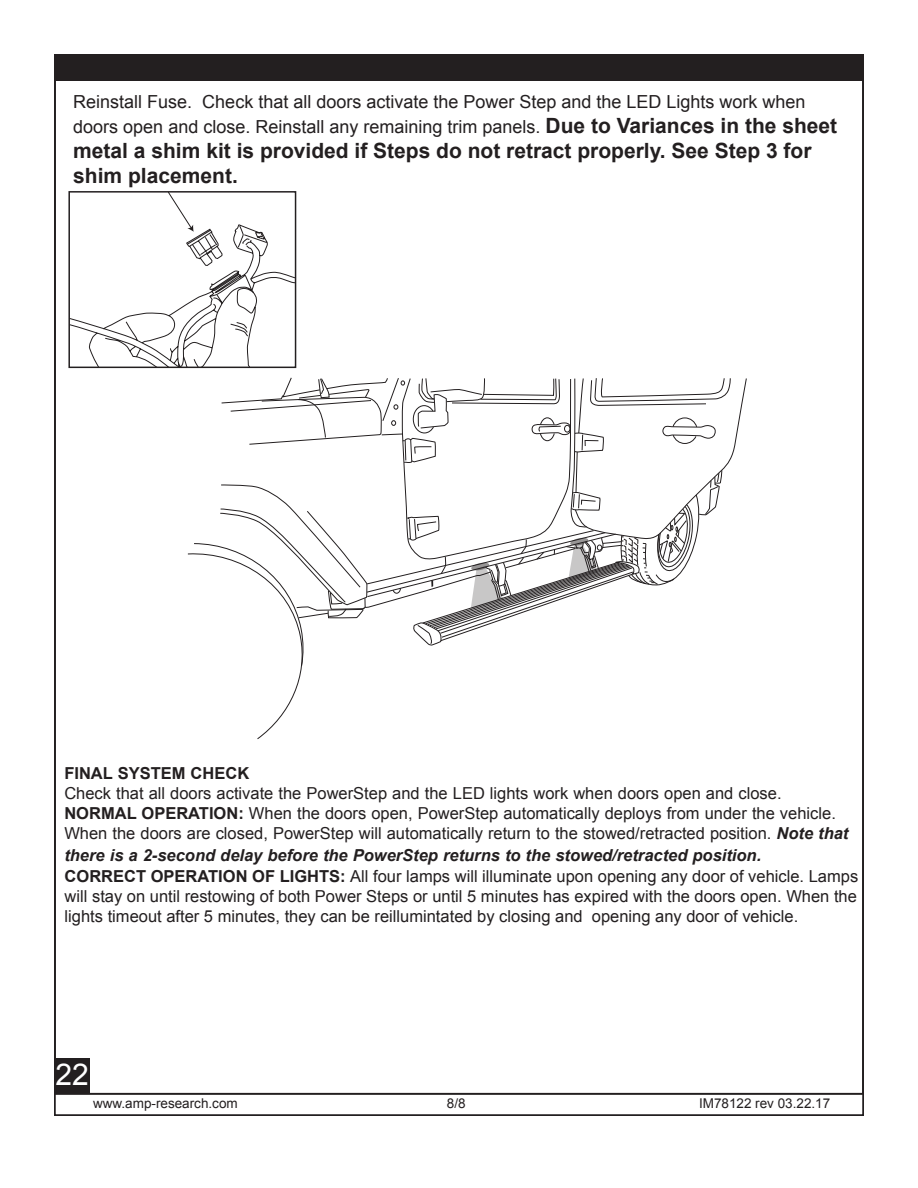
<style>
.page{position:relative;width:918px;height:1188px;background:#fff}
.page>*{position:absolute;margin:0;border:0;box-sizing:border-box;transform-origin:0 0}
.t1{font:30px "Arial";color:#fff}
.t2{font:700 21px/25.2px "Arial";color:#231f20}
.t3{font:18px/25.2px "Arial";color:#231f20}
.t4{font:16.5px/19.8px "Arial";color:#231f20;text-align:justify}
.t5{font:italic 700 16.5px "Arial";color:#231f20}
.t6{font:700 16.5px "Arial";color:#231f20}
.t7{font:13.5px "Arial";color:#231f20}
.s1{font-weight:700;font-size:21px}
.s2{font-weight:700}
.s3{font-weight:700;font-style:italic}
</style>
<div class="page">
<div style="left:54px;top:55px;width:809px;height:26px;background:#231f20"></div>
<div style="left:56px;top:1058px;width:34px;height:36px;background:#231f20"></div>
<div style="left:54px;top:54px;width:810px;height:27px;border:2px solid #231f20"></div>
<svg style="left:187px;top:377px;width:560px;height:363px"></svg>
<svg style="left:71px;top:194px;width:222px;height:171px"></svg>
<div style="left:68px;top:191px;width:228px;height:177px;border:2px solid #231f20"></div>
<p class="t3" style="left:73px;top:89px;width:766px">Reinstall Fuse. Check that all doors activate the Power Step and the LED Lights work when doors open and close. Reinstall any remaining trim panels. <span class="s1">Due to Variances in the sheet</span></p>
<p class="t2" style="left:73px;top:139px;width:740px">metal a shim kit is provided if Steps do not retract properly. See Step 3 for shim placement.</p>
<p class="t6" style="left:64px;top:762px;width:186px">FINAL SYSTEM CHECK</p>
<p class="t4" style="left:64px;top:784px;width:786px;text-align:left">Check that all doors activate the PowerStep and the LED lights work when doors open and close.<br><span class="s2">NORMAL OPERATION:</span> When the doors open, PowerStep automatically deploys from under the vehicle.<br>When the doors are closed, PowerStep will automatically return to the stowed/retracted position. <span class="s3">Note that</span></p>
<p class="t5" style="left:64px;top:844px;width:698px">there is a 2-second delay before the PowerStep returns to the stowed/retracted position.</p>
<p class="t4" style="left:65px;top:867px;width:795px"><span class="s2">CORRECT OPERATION OF LIGHTS:</span> All four lamps will illuminate upon opening any door of vehicle. Lamps will stay on until restowing of both Power Steps or until 5 minutes has expired with the doors open. When the lights timeout after 5 minutes, they can be reillumintated by closing and opening any door of vehicle.</p>
<h1 class="t1" style="left:56px;top:1055px;width:35px">22</h1>
<p class="t7" style="left:93px;top:1094px;width:146px">www.amp-research.com</p>
<p class="t7" style="left:455px;top:1095px;width:13px">/8</p>
<p class="t7" style="left:699px;top:1094px;width:133px">IM78122 rev 03.22.17</p>
</div>
